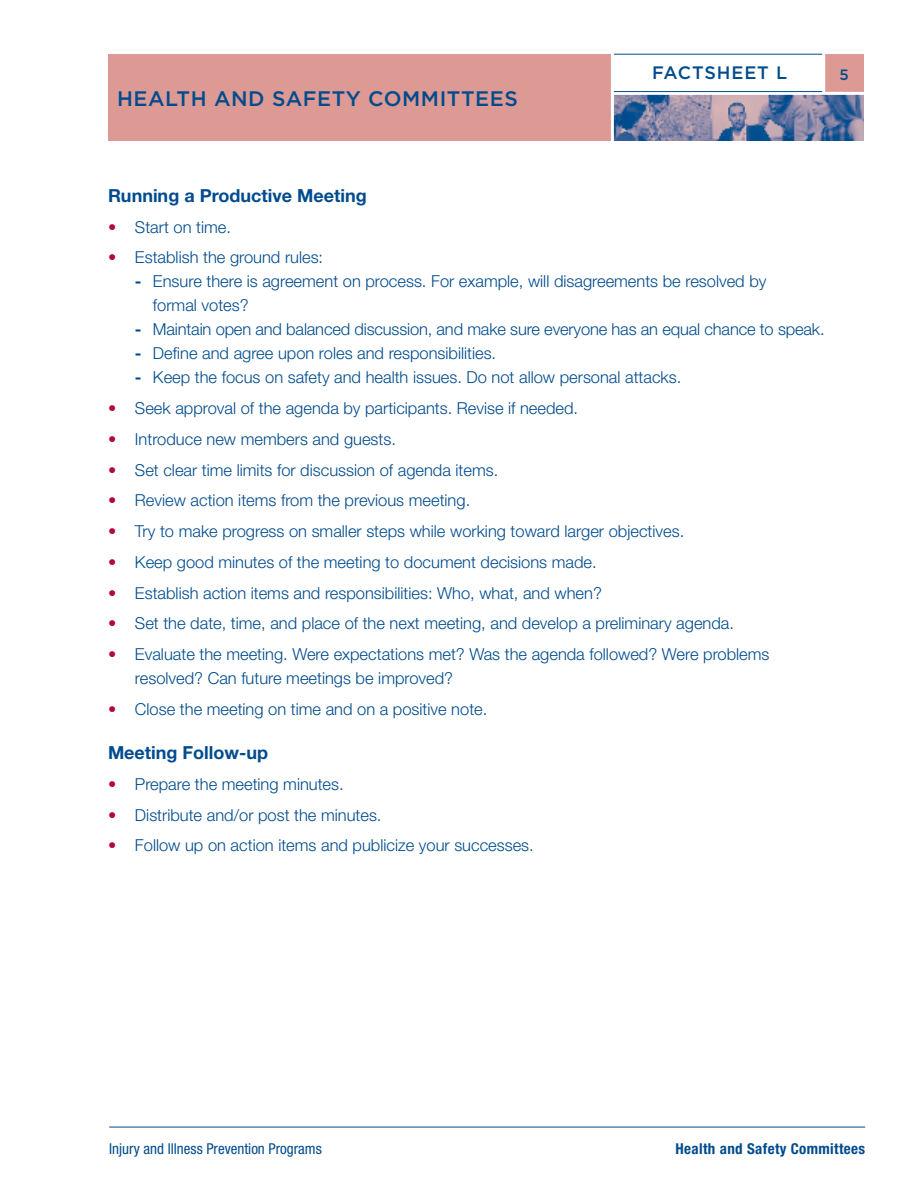
<style>
.page{position:relative;width:918px;height:1188px;background:#fff}
.page>*{position:absolute;margin:0;border:0;box-sizing:border-box;transform-origin:0 0}
.t1{font:500 21px "Gotham";letter-spacing:.025em;color:#004b8d}
.t2{font:700 18px "Helvetica Neue LT Std";color:#004b8d}
.t3{font:500 18px "Gotham";color:#004b8d}
.t4{font:300 16.5px/24px "Helvetica Neue LT Std";color:#004b8d}
.t5{font:condensed 15px "Helvetica Neue LT Std";color:#004b8d}
.t6{font:700 condensed 15px "Helvetica Neue LT Std";letter-spacing:.025em;color:#004b8d}
.t7{font:500 15px "Gotham";color:#004b8d}
.s1{color:#b30838}
.s2{font-weight:700}
</style>
<div class="page">
<img style="left:614px;top:95px;width:250px;height:46px">
<div style="left:108px;top:54px;width:504px;height:87px;background:#dd9a95"></div>
<div style="left:824px;top:54px;width:40px;height:40px;background:#dd9a95"></div>
<hr style="left:612px;top:92px;width:257px;height:3px;background:#fff">
<hr style="left:613px;top:54px;width:212px;height:1px;background:#004b8d">
<hr style="left:613px;top:91px;width:212px;height:1px;background:#004b8d">
<hr style="left:611px;top:40px;width:3px;height:114px;background:#fff">
<hr style="left:822px;top:47px;width:3px;height:47px;background:#fff">
<hr style="left:109px;top:1127px;width:756px;height:1px;background:#004b8d">
<p class="t1" style="left:117px;top:85px;width:400px">HEALTH AND SAFETY COMMITTEES</p>
<p class="t3" style="left:652px;top:61px;width:92px">FACTSHEET</p>
<p class="t3" style="left:776px;top:61px;width:10px">L</p>
<p class="t7" style="left:840px;top:65px;width:11px">5</p>
<p class="t2" style="left:108px;top:184px;width:260px">Running a Productive Meeting</p>
<p class="t4" style="left:108px;top:214px;width:124px"><span class="s1">•</span> Start on time.</p>
<p class="t4" style="left:108px;top:245px;width:217px"><span class="s1">•</span> Establish the ground rules:</p>
<p class="t4" style="left:153px;top:269px;width:615px;text-indent:-18px"><span class="s2">-</span> Ensure there is agreement on process. For example, will disagreements be resolved by formal votes?</p>
<p class="t4" style="left:135px;top:317px;width:691px"><span class="s2">-</span> Maintain open and balanced discussion, and make sure everyone has an equal chance to speak.</p>
<p class="t4" style="left:135px;top:341px;width:363px"><span class="s2">-</span> Define and agree upon roles and responsibilities.</p>
<p class="t4" style="left:135px;top:365px;width:548px"><span class="s2">-</span> Keep the focus on safety and health issues. Do not allow personal attacks.</p>
<p class="t4" style="left:108px;top:396px;width:472px"><span class="s1">•</span> Seek approval of the agenda by participants. Revise if needed.</p>
<p class="t4" style="left:108px;top:427px;width:289px"><span class="s1">•</span> Introduce new members and guests.</p>
<p class="t4" style="left:108px;top:457px;width:392px"><span class="s1">•</span> Set clear time limits for discussion of agenda items.</p>
<p class="t4" style="left:108px;top:488px;width:364px"><span class="s1">•</span> Review action items from the previous meeting.</p>
<p class="t4" style="left:108px;top:519px;width:578px"><span class="s1">•</span> Try to make progress on smaller steps while working toward larger objectives.</p>
<p class="t4" style="left:108px;top:550px;width:490px"><span class="s1">•</span> Keep good minutes of the meeting to document decisions made.</p>
<p class="t4" style="left:108px;top:580px;width:495px"><span class="s1">•</span> Establish action items and responsibilities: Who, what, and when?</p>
<p class="t4" style="left:108px;top:611px;width:628px"><span class="s1">•</span> Set the date, time, and place of the next meeting, and develop a preliminary agenda.</p>
<p class="t4" style="left:135px;top:642px;width:636px;text-indent:-27px"><span class="s1">•</span> Evaluate the meeting. Were expectations met? Was the agenda followed? Were problems resolved? Can future meetings be improved?</p>
<p class="t4" style="left:108px;top:697px;width:381px"><span class="s1">•</span> Close the meeting on time and on a positive note.</p>
<p class="t2" style="left:108px;top:742px;width:162px">Meeting Follow-up</p>
<p class="t4" style="left:108px;top:772px;width:237px"><span class="s1">•</span> Prepare the meeting minutes.</p>
<p class="t4" style="left:108px;top:802px;width:275px"><span class="s1">•</span> Distribute and/or post the minutes.</p>
<p class="t4" style="left:108px;top:833px;width:427px"><span class="s1">•</span> Follow up on action items and publicize your successes.</p>
<p class="t5" style="left:109px;top:1140px;width:214px">Injury and Illness Prevention Programs</p>
<p class="t6" style="left:676px;top:1140px;width:191px">Health and Safety Committees</p>
</div>
